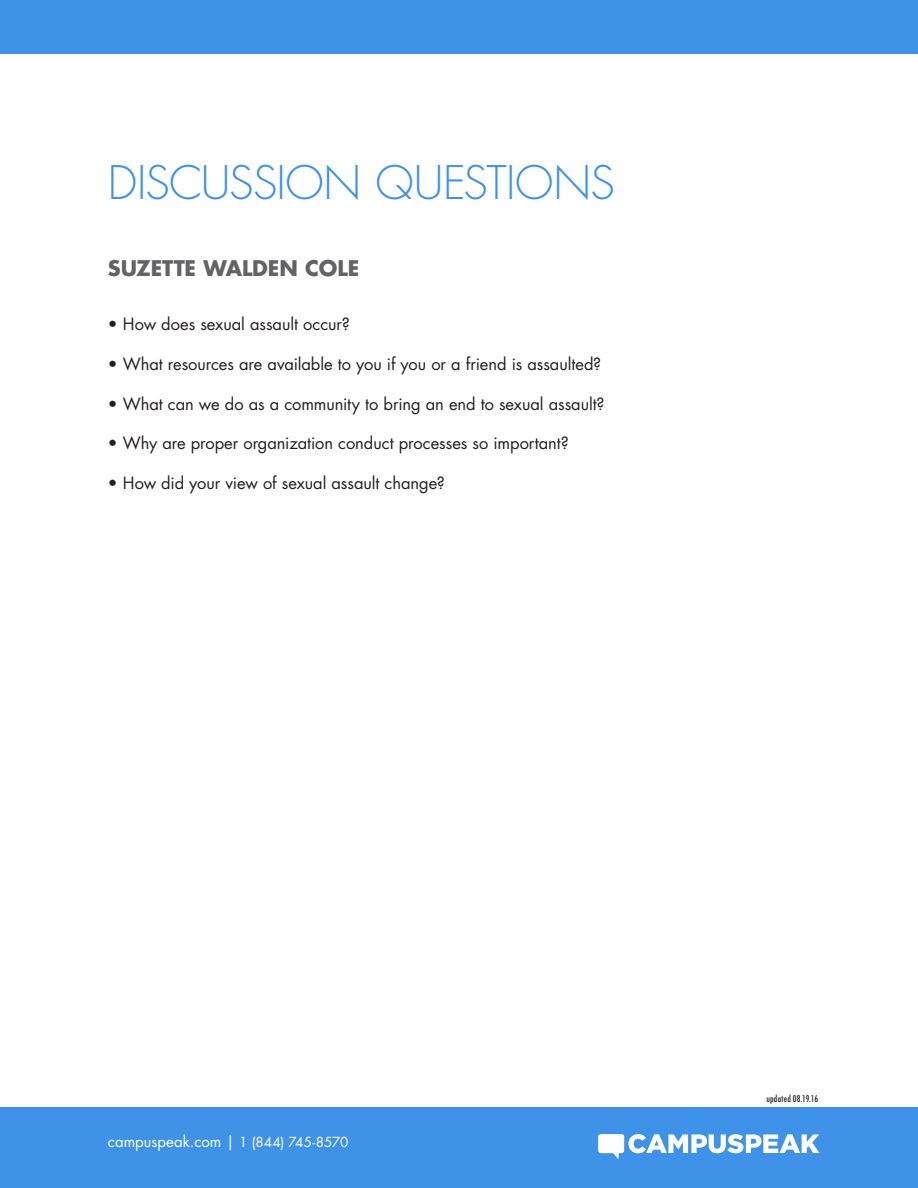
<style>
.page{position:relative;width:918px;height:1188px;background:#fff}
.page>*{position:absolute;margin:0;border:0;box-sizing:border-box;transform-origin:0 0}
.t1{font:300 45px "Futura Std";letter-spacing:-.015em;color:#3e92e7}
.t2{font:700 21px "Futura Std";letter-spacing:-.01em;color:#636366}
.t3{font:16.5px "Futura Std";letter-spacing:-.005em;color:#231f20}
.t4{font:15px "Futura Std";color:#fff}
.t5{font:500 condensed 9px "Futura";letter-spacing:.025em;color:#231f20}
.s1{font-size:13.5px}
</style>
<div class="page">
<div style="left:0;top:1108px;width:918px;height:80px;background:#3e92e7"></div>
<div style="left:0;top:0;width:918px;height:54px;background:#3e92e7"></div>
<svg style="left:598px;top:1134px;width:221px;height:25px"></svg>
<p class="t1" style="left:108px;top:155px;width:508px">DISCUSSION QUESTIONS</p>
<p class="t2" style="left:108px;top:254px;width:253px">SUZETTE WALDEN COLE</p>
<p class="t3" style="left:108px;top:314px;width:243px">• How does sexual assault occur?</p>
<p class="t3" style="left:108px;top:353px;width:495px">• What resources are available to you if you or a friend is assaulted?</p>
<p class="t3" style="left:108px;top:393px;width:498px">• What can we do as a community to bring an end to sexual assault?</p>
<p class="t3" style="left:108px;top:433px;width:462px">• Why are proper organization conduct processes so important?</p>
<p class="t3" style="left:108px;top:472px;width:339px">• How did your view of sexual assault change?</p>
<p class="t4" style="left:108px;top:1132px;width:242px">campuspeak.com | <span class="s1">1 (844) 745-8570</span></p>
<p class="t5" style="left:766px;top:1093px;width:53px">updated 08.19.16</p>
</div>
